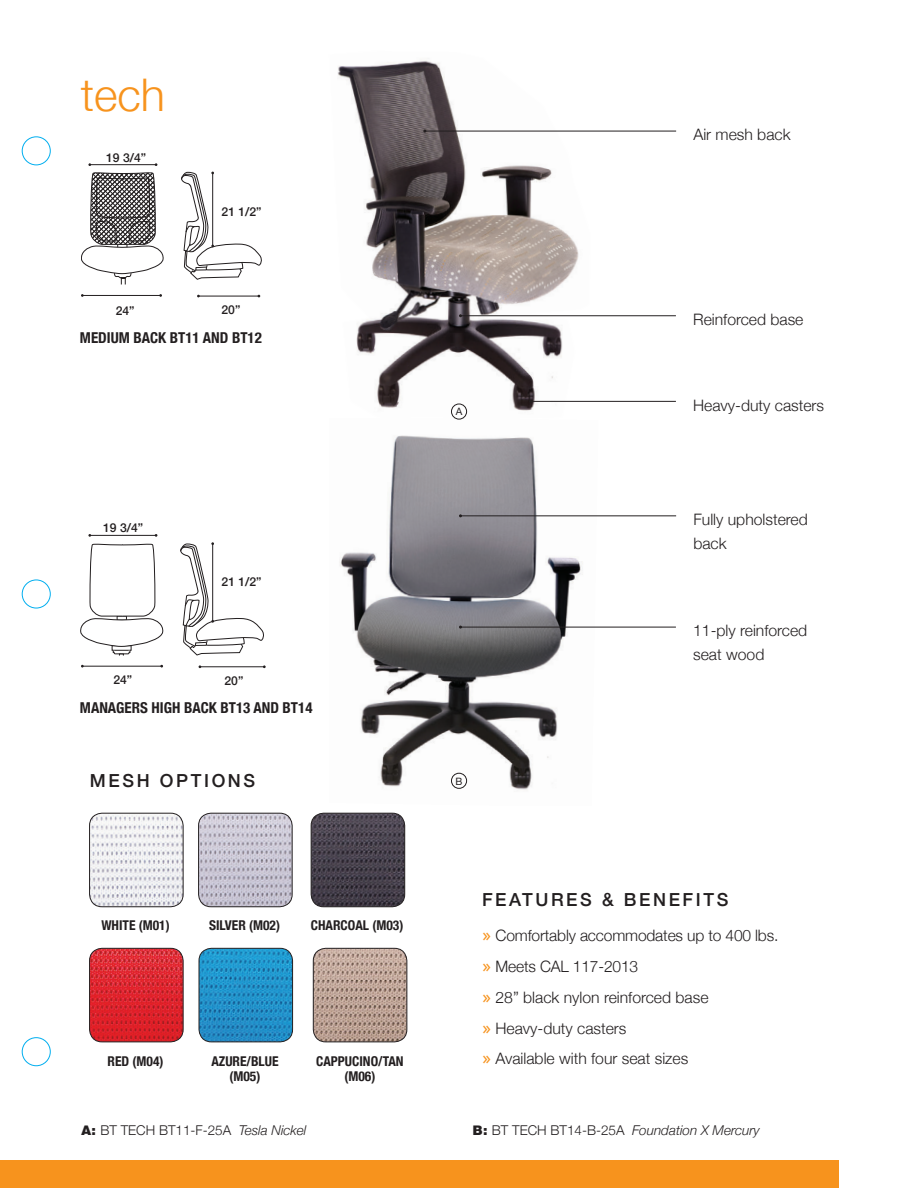
<style>
.page{position:relative;width:918px;height:1188px;background:#fff}
.page>*{position:absolute;margin:0;border:0;box-sizing:border-box;transform-origin:0 0}
.t1{font:300 45px "Helvetica Neue";color:#f7931d}
.t2{font:500 18px "Helvetica Neue";letter-spacing:.145em;color:#231f20}
.t3{font:300 15.75px/30.8px "Helvetica Neue";color:#231f20}
.t4{font:700 condensed 15px "Helvetica Neue";color:#231f20}
.t5{font:700 condensed 13.5px/15px "Helvetica Neue";color:#231f20;text-align:center}
.t6{font:italic 300 13.5px "Helvetica Neue";color:#231f20}
.t7{font:300 13.5px "Helvetica Neue";color:#231f20}
.t8{font:500 12.15px "Helvetica Neue";color:#231f20}
.t9{font:10.2px "Helvetica Neue";color:#231f20}
.s1{font-family:"Futura TEE";font-weight:400;font-size:21px;color:#f7931d}
.s2{font-family:"Helvetica";font-weight:900}
.s3{font-style:italic}
.s4{font-family:"Helvetica";font-weight:900;font-style:normal}
.s5{font-style:normal}
</style>
<div class="page">
<img style="left:337px;top:60px;width:264px;height:358px">
<img style="left:339px;top:418px;width:259px;height:372px">
<hr style="left:90px;top:164px;width:66px;height:1px;background:#231f20">
<hr style="left:90px;top:535px;width:66px;height:1px;background:#231f20">
<hr style="left:82px;top:295px;width:79px;height:1px;background:#231f20">
<hr style="left:82px;top:666px;width:80px;height:1px;background:#231f20">
<hr style="left:198px;top:296px;width:61px;height:1px;background:#231f20">
<hr style="left:200px;top:666px;width:64px;height:1px;background:#231f20">
<svg style="left:181px;top:172px;width:81px;height:108px"></svg>
<svg style="left:180px;top:542px;width:84px;height:113px"></svg>
<hr style="left:425px;top:131px;width:251px;height:1px;background:#231f20">
<hr style="left:460px;top:515px;width:216px;height:1px;background:#231f20">
<div style="left:451px;top:404px;width:16px;height:15px;border:1px solid #231f20;border-radius:50%"></div>
<div style="left:451px;top:773px;width:16px;height:16px;border:1px solid #231f20;border-radius:50%"></div>
<hr style="left:460px;top:315px;width:216px;height:1px;background:#231f20">
<hr style="left:460px;top:627px;width:216px;height:1px;background:#231f20">
<hr style="left:531px;top:401px;width:145px;height:1px;background:#231f20">
<img style="left:199px;top:948px;width:94px;height:94px">
<div style="left:199px;top:948px;width:94px;height:94px;border:1px solid #231f20;border-radius:13px"></div>
<img style="left:313px;top:948px;width:94px;height:94px">
<div style="left:313px;top:948px;width:94px;height:94px;border:1px solid #231f20;border-radius:13px"></div>
<img style="left:90px;top:948px;width:93px;height:94px">
<div style="left:89px;top:948px;width:94px;height:94px;border:1px solid #231f20;border-radius:13px"></div>
<img style="left:311px;top:813px;width:94px;height:94px">
<div style="left:311px;top:813px;width:94px;height:94px;border:1px solid #231f20;border-radius:13px"></div>
<img style="left:199px;top:813px;width:93px;height:94px">
<div style="left:198px;top:813px;width:94px;height:94px;border:1px solid #231f20;border-radius:13px"></div>
<img style="left:90px;top:813px;width:93px;height:94px">
<div style="left:89px;top:813px;width:94px;height:94px;border:1px solid #231f20;border-radius:13px"></div>
<svg style="left:81px;top:172px;width:83px;height:112px"></svg>
<svg style="left:80px;top:544px;width:84px;height:112px"></svg>
<div style="left:0;top:1161px;width:838px;height:27px;background:#f7931d"></div>
<div style="left:22px;top:136px;width:29px;height:29px;border:1px solid #00aeef;border-radius:50%"></div>
<div style="left:22px;top:580px;width:29px;height:28px;border:1px solid #00aeef;border-radius:50%"></div>
<div style="left:22px;top:1037px;width:29px;height:29px;border:1px solid #00aeef;border-radius:50%"></div>
<h1 class="t1" style="left:81px;top:59px;width:86px">tech</h1>
<p class="t8" style="left:106px;top:148px;width:42px">19 3/4”</p>
<p class="t8" style="left:116px;top:300px;width:20px">24”</p>
<p class="t8" style="left:222px;top:202px;width:42px">21 1/2”</p>
<p class="t8" style="left:222px;top:300px;width:20px">20”</p>
<p class="t4" style="left:80px;top:325px;width:184px">MEDIUM BACK BT11 AND BT12</p>
<p class="t8" style="left:103px;top:518px;width:42px">19 3/4”</p>
<p class="t8" style="left:113px;top:670px;width:20px">24”</p>
<p class="t8" style="left:222px;top:572px;width:42px">21 1/2”</p>
<p class="t8" style="left:225px;top:671px;width:20px">20”</p>
<p class="t4" style="left:80px;top:695px;width:234px">MANAGERS HIGH BACK BT13 AND BT14</p>
<p class="t2" style="left:90px;top:766px;width:167px">MESH OPTIONS</p>
<p class="t5" style="left:101px;top:917px;width:70px">WHITE (M01)</p>
<p class="t5" style="left:209px;top:917px;width:72px">SILVER (M02)</p>
<p class="t5" style="left:311px;top:917px;width:94px">CHARCOAL (M03)</p>
<p class="t5" style="left:108px;top:1052px;width:57px">RED (M04)</p>
<p class="t5" style="left:211px;top:1052px;width:69px">AZURE/BLUE (M05)</p>
<p class="t5" style="left:316px;top:1052px;width:89px">CAPPUCINO/TAN (M06)</p>
<p class="t3" style="left:693px;top:118px;width:99px">Air mesh back</p>
<p class="t9" style="left:456px;top:404px;width:8px">A</p>
<p class="t3" style="left:693px;top:303px;width:112px">Reinforced base</p>
<p class="t3" style="left:693px;top:388px;width:132px">Heavy-duty casters</p>
<p class="t3" style="left:693px;top:506px;width:116px;line-height:24px">Fully upholstered back</p>
<p class="t3" style="left:693px;top:617px;width:116px;line-height:24px">11-ply reinforced seat wood</p>
<p class="t9" style="left:456px;top:774px;width:8px">B</p>
<p class="t2" style="left:482px;top:885px;width:248px">FEATURES &amp; BENEFITS</p>
<p class="t3" style="left:482px;top:919px;width:298px"><span class="s1">»</span> Comfortably accommodates up to 400 lbs. <span class="s1">»</span> Meets CAL 117-2013<br><span class="s1">»</span> 28” black nylon reinforced base<br><span class="s1">»</span> Heavy-duty casters<br><span class="s1">»</span> Available with four seat sizes</p>
<p class="t7" style="left:81px;top:1120px;width:227px"><span class="s2">A:</span> BT TECH BT11-F-25A <span class="s3">Tesla Nickel</span></p>
<p class="t6" style="left:472px;top:1120px;width:289px"><span class="s4">B:</span> <span class="s5">BT TECH BT14-B-25A</span> Foundation X Mercury</p>
</div>
